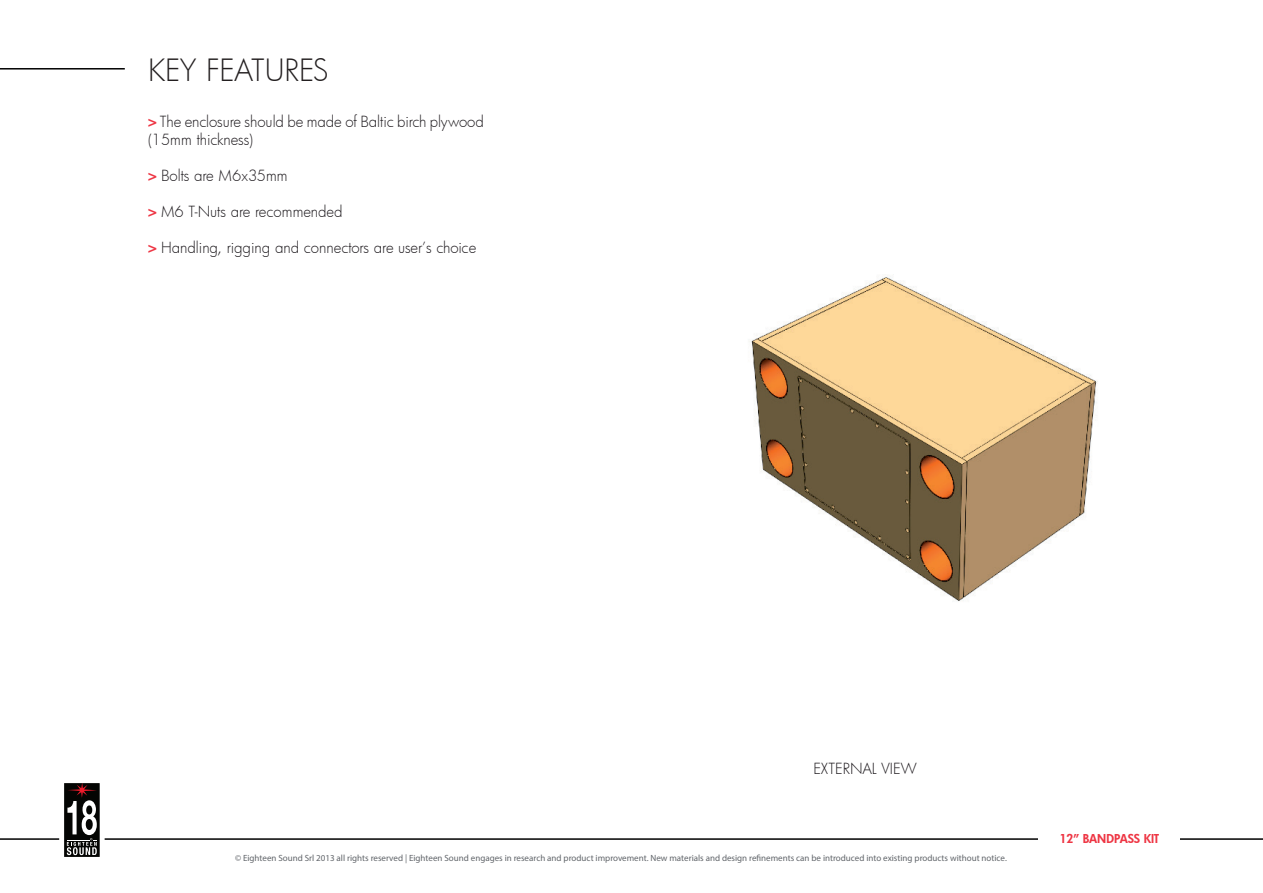
<style>
.page{position:relative;width:1263px;height:893px;background:#fff}
.page>*{position:absolute;margin:0;border:0;box-sizing:border-box;transform-origin:0 0}
.t1{font:300 30px "Futura";color:#231f20}
.t2{font:300 15px/18px "Futura";color:#1a161a}
.t3{font:800 12px "Futura";letter-spacing:-.005em;color:#ee3644}
.t4{font:9px "Myriad Pro";color:#606469}
.s1{font-weight:800;color:#ee3644}
</style>
<div class="page">
<hr style="left:0;top:838px;width:1263px;height:2px;background:#000">
<div style="left:62px;top:781px;width:40px;height:78px;background:#040503"></div>
<svg style="left:67px;top:784px;width:30px;height:71px"></svg>
<div style="left:59px;top:778px;width:46px;height:84px;border:5px solid #fff"></div>
<hr style="left:0;top:68px;width:125px;height:2px;background:#000">
<img style="left:749px;top:274px;width:349px;height:328px">
<div style="left:1039px;top:829px;width:141px;height:18px;background:#fff"></div>
<h1 class="t1" style="left:148px;top:50px;width:183px">KEY FEATURES</h1>
<h2 class="t2" style="left:148px;top:112px;width:337px"><span class="s1">&gt;</span> The enclosure should be made of Baltic birch plywood (15mm thickness)</h2>
<h2 class="t2" style="left:148px;top:166px;width:141px"><span class="s1">&gt;</span> Bolts are M6x35mm</h2>
<h2 class="t2" style="left:148px;top:202px;width:196px"><span class="s1">&gt;</span> M6 T-Nuts are recommended</h2>
<h2 class="t2" style="left:148px;top:238px;width:330px"><span class="s1">&gt;</span> Handling, rigging and connectors are user’s choice</h2>
<h2 class="t2" style="left:813px;top:759px;width:105px">EXTERNAL VIEW</h2>
<p class="t4" style="left:235px;top:852px;width:773px">© Eighteen Sound Srl 2013 all rights reserved | Eighteen Sound engages in research and product improvement. New materials and design refinements can be introduced into existing products without notice.</p>
<h3 class="t3" style="left:1059px;top:830px;width:101px">12” BANDPASS KIT</h3>
</div>
